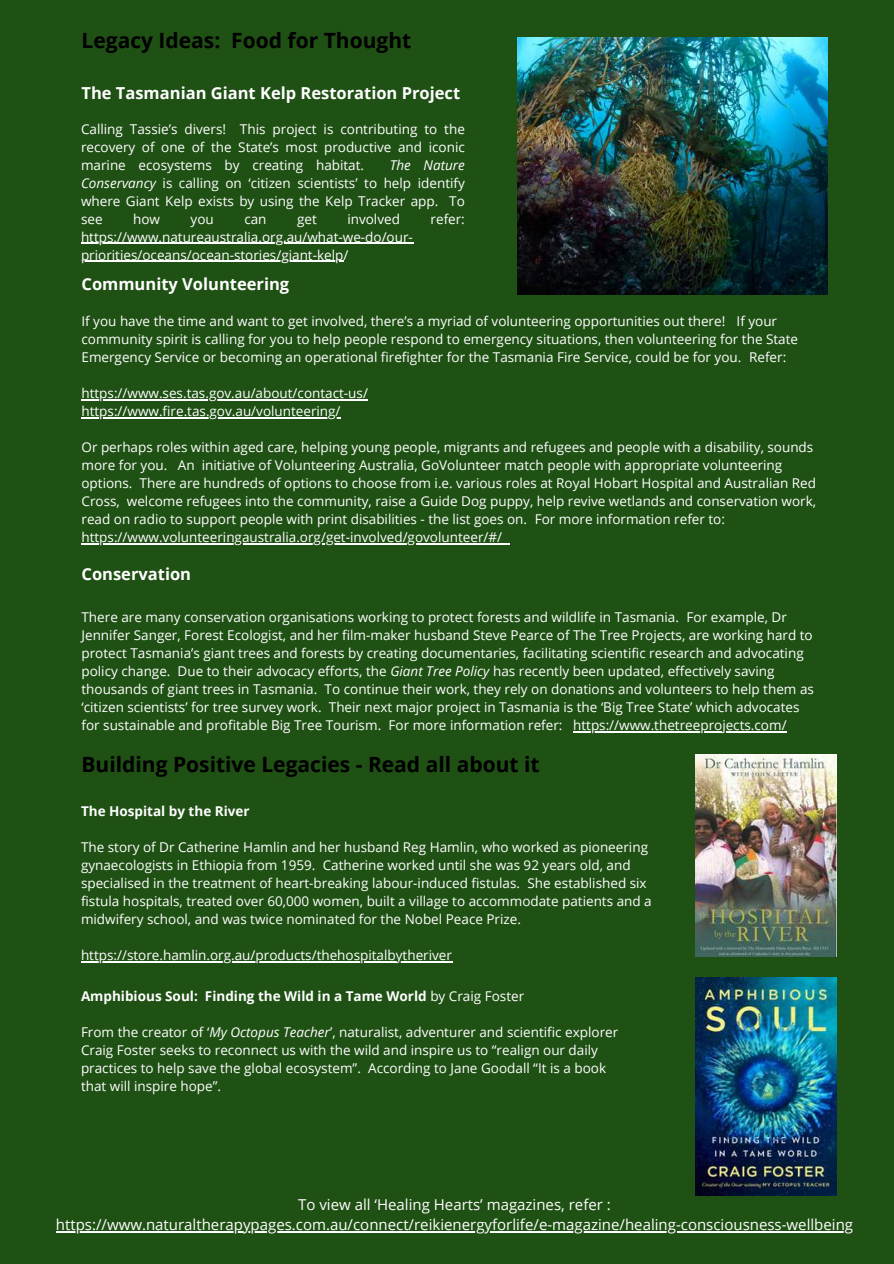
<style>
.page{position:relative;width:894px;height:1264px;background:#fff}
.page>*{position:absolute;margin:0;border:0;box-sizing:border-box;transform-origin:0 0}
.t1{font:700 21px "Open Sans";color:#000}
.t2{font:700 16.5px "Open Sans";color:#fff}
.t3{font:15px/20.2px "Open Sans";color:#fff;text-align:center}
.t4{font:13.5px/18px "Open Sans";color:#fff}
.t5{font:700 13.5px "Open Sans";color:#fff}
.s1{font-style:italic}
.s2{font-weight:400}
</style>
<div class="page">
<div style="left:0;top:0;width:893px;height:1263px;background:#1f5014"></div>
<img style="left:517px;top:38px;width:310px;height:256px">
<img style="left:695px;top:977px;width:141px;height:218px">
<img style="left:695px;top:754px;width:141px;height:202px">
<hr style="left:56px;top:1230px;width:796px;height:2px;background:#fff">
<hr style="left:573px;top:731px;width:213px;height:1px;background:#fff">
<hr style="left:81px;top:243px;width:332px;height:1px;background:#fff">
<hr style="left:81px;top:261px;width:262px;height:1px;background:#fff">
<hr style="left:81px;top:399px;width:287px;height:1px;background:#fff">
<hr style="left:81px;top:417px;width:260px;height:1px;background:#fff">
<hr style="left:81px;top:543px;width:421px;height:1px;background:#fff">
<hr style="left:81px;top:961px;width:371px;height:1px;background:#fff">
<h1 class="t1" style="left:81px;top:25px;width:331px">Legacy Ideas: Food for Thought</h1>
<p class="t2" style="left:81px;top:82px;width:380px">The Tasmanian Giant Kelp Restoration Project</p>
<p class="t4" style="left:81px;top:119px;width:385px;text-align:justify">Calling Tassie’s divers! This project is contributing to the recovery of one of the State’s most productive and iconic marine ecosystems by creating habitat.</p>
<p class="t4" style="left:81px;top:155px;width:385px;text-align:justify;text-indent:308px"><span class="s1">The Nature Conservancy</span> is calling on ‘citizen scientists’ to help identify where Giant Kelp exists by using the Kelp Tracker app. To see</p>
<p class="t4" style="left:133px;top:209px;width:28px">how</p>
<p class="t4" style="left:190px;top:209px;width:25px">you</p>
<p class="t4" style="left:244px;top:209px;width:24px">can</p>
<p class="t4" style="left:297px;top:209px;width:21px">get</p>
<p class="t4" style="left:347px;top:209px;width:54px">involved</p>
<p class="t4" style="left:430px;top:209px;width:36px">refer:</p>
<p class="t4" style="left:81px;top:227px;width:333px">https://www.natureaustralia.org.au/what-we-do/our&shy;priorities/oceans/ocean-stories/giant-kelp/</p>
<p class="t2" style="left:81px;top:273px;width:209px">Community Volunteering</p>
<p class="t4" style="left:81px;top:312px;width:718px">If you have the time and want to get involved, there’s a myriad of volunteering opportunities out there! If your community spirit is calling for you to help people respond to emergency situations, then volunteering for the State<br>Emergency Service or becoming an operational firefighter for the Tasmania Fire Service, could be for you. Refer:</p>
<p class="t4" style="left:81px;top:384px;width:288px">https://www.ses.tas.gov.au/about/contact-us/ https://www.fire.tas.gov.au/volunteering/</p>
<p class="t4" style="left:81px;top:438px;width:736px">Or perhaps roles within aged care, helping young people, migrants and refugees and people with a disability, sounds more for you. An initiative of Volunteering Australia, GoVolunteer match people with appropriate volunteering options. There are hundreds of options to choose from i.e. various roles at Royal Hobart Hospital and Australian Red Cross, welcome refugees into the community, raise a Guide Dog puppy, help revive wetlands and conservation work, read on radio to support people with print disabilities - the list goes on. For more information refer to: https://www.volunteeringaustralia.org/get-involved/govolunteer/#/</p>
<p class="t2" style="left:81px;top:562px;width:111px">Conservation</p>
<p class="t4" style="left:81px;top:608px;width:733px">There are many conservation organisations working to protect forests and wildlife in Tasmania. For example, Dr Jennifer Sanger, Forest Ecologist, and her film-maker husband Steve Pearce of The Tree Projects, are working hard to protect Tasmania’s giant trees and forests by creating documentaries, facilitating scientific research and advocating policy change. Due to their advocacy efforts, the <span class="s1">Giant Tree Policy</span> has recently been updated, effectively saving thousands of giant trees in Tasmania. To continue their work, they rely on donations and volunteers to help them as ‘citizen scientists’ for tree survey work. Their next major project in Tasmania is the ‘Big Tree State’ which advocates for sustainable and profitable Big Tree Tourism. For more information refer: https://www.thetreeprojects.com/</p>
<h1 class="t1" style="left:81px;top:749px;width:459px">Building Positive Legacies - Read all about it</h1>
<p class="t5" style="left:81px;top:801px;width:170px">The Hospital by the River</p>
<p class="t4" style="left:81px;top:837px;width:572px">The story of Dr Catherine Hamlin and her husband Reg Hamlin, who worked as pioneering gynaecologists in Ethiopia from 1959. Catherine worked until she was 92 years old, and specialised in the treatment of heart-breaking labour-induced fistulas. She established six fistula hospitals, treated over 60,000 women, built a village to accommodate patients and a midwifery school, and was twice nominated for the Nobel Peace Prize.</p>
<p class="t4" style="left:81px;top:945px;width:372px">https://store.hamlin.org.au/products/thehospitalbytheriver</p>
<p class="t5" style="left:81px;top:986px;width:444px">Amphibious Soul: Finding the Wild in a Tame World <span class="s2">by Craig Foster</span></p>
<p class="t4" style="left:81px;top:1022px;width:538px">From the creator of ‘<span class="s1">My Octopus Teacher</span>’, naturalist, adventurer and scientific explorer Craig Foster seeks to reconnect us with the wild and inspire us to “realign our daily practices to help save the global ecosystem”. According to Jane Goodall “It is a book that will inspire hope”.</p>
<p class="t3" style="left:56px;top:1193px;width:798px">To view all ‘Healing Hearts’ magazines, refer : https://www.naturaltherapypages.com.au/connect/reikienergyforlife/e-magazine/healing-consciousness-wellbeing</p>
</div>
